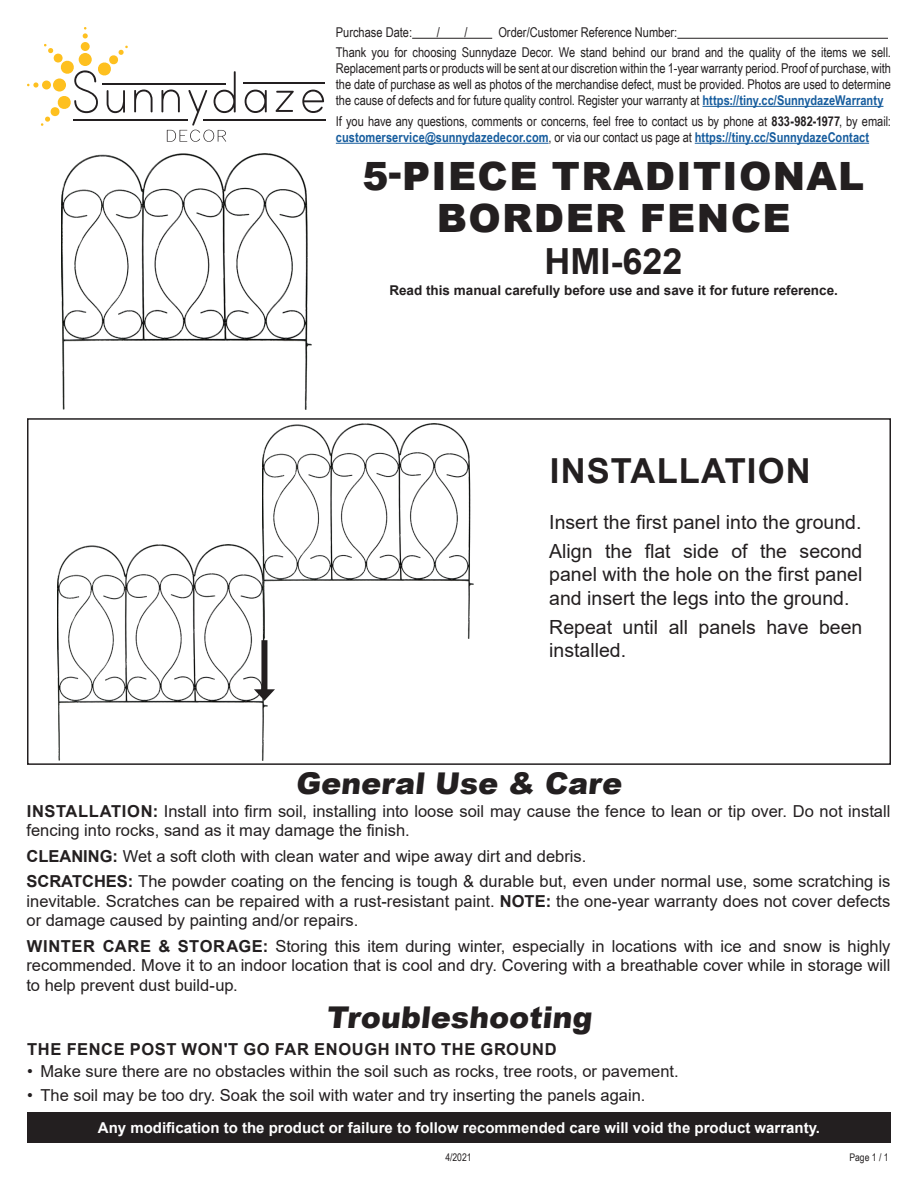
<style>
.page{position:relative;width:918px;height:1188px;background:#fff}
.page>*{position:absolute;margin:0;border:0;box-sizing:border-box;transform-origin:0 0}
.t1{font:900 39px/42px "Arial";letter-spacing:.035em;color:#231f20;text-align:center}
.t2{font:700 36px "Arial";color:#231f20}
.t3{font:700 34.5px "Arial";letter-spacing:.035em;color:#231f20}
.t4{font:900 30px "Arial";color:#231f20}
.t5{font:19.5px/23.4px "Arial";color:#231f20}
.t6{font:16.5px/19.8px "Arial";color:#231f20}
.t7{font:700 16.5px "Arial";letter-spacing:.035em;color:#231f20}
.t8{font:700 15px "Arial";color:#fff}
.t9{font:13.5px/15.9px "Arial Narrow";color:#231f20;text-align:justify}
.t10{font:700 13.5px "Arial";color:#231f20}
.t11{font:10.5px "Arial Narrow";color:#231f20}
.s1{font-weight:700;color:#175d9e}
.s2{font-weight:700}
</style>
<div class="page">
<img style="left:62px;top:153px;width:250px;height:257px">
<div style="left:27px;top:1112px;width:864px;height:31px;background:#231f20"></div>
<div style="left:27px;top:418px;width:864px;height:347px;border:2px solid #231f20"></div>
<img style="left:57px;top:545px;width:210px;height:215px">
<div style="left:261px;top:640px;width:6px;height:53px;background:#231f20"></div>
<svg style="left:254px;top:689px;width:21px;height:12px"></svg>
<img style="left:263px;top:423px;width:210px;height:215px">
<svg style="left:134px;top:90px;width:19px;height:22px"></svg>
<svg style="left:245px;top:90px;width:22px;height:23px"></svg>
<svg style="left:276px;top:91px;width:18px;height:21px"></svg>
<svg style="left:302px;top:90px;width:22px;height:23px"></svg>
<svg style="left:81px;top:42px;width:9px;height:9px"></svg>
<svg style="left:83px;top:27px;width:5px;height:11px"></svg>
<svg style="left:27px;top:44px;width:101px;height:82px"></svg>
<hr style="left:244px;top:83px;width:81px;height:1px;background:#231f20">
<hr style="left:102px;top:83px;width:124px;height:1px;background:#231f20">
<hr style="left:73px;top:119px;width:115px;height:1px;background:#231f20">
<hr style="left:203px;top:119px;width:122px;height:1px;background:#231f20">
<svg style="left:161px;top:71px;width:75px;height:71px"></svg>
<hr style="left:702px;top:106px;width:182px;height:1px;background:#175d9e">
<hr style="left:336px;top:143px;width:213px;height:1px;background:#175d9e">
<hr style="left:695px;top:143px;width:174px;height:1px;background:#175d9e">
<hr style="left:412px;top:38px;width:80px;height:1px;background:#231f20">
<hr style="left:677px;top:38px;width:211px;height:1px;background:#231f20">
<p class="t9" style="left:336px;top:24px;width:78px">Purchase Date:</p>
<p class="t9" style="left:437px;top:24px;width:5px">/</p>
<p class="t9" style="left:465px;top:24px;width:5px">/</p>
<p class="t9" style="left:498px;top:24px;width:181px">Order/Customer Reference Number:</p>
<p class="t9" style="left:336px;top:44px;width:557px">Thank you for choosing Sunnydaze Decor. We stand behind our brand and the quality of the items we sell.<br>Replacement parts or products will be sent at our discretion within the 1-year warranty period. Proof of purchase, with the date of purchase as well as photos of the merchandise defect, must be provided. Photos are used to determine the cause of defects and for future quality control. Register your warranty at <span class="s1">https://tiny.cc/SunnydazeWarranty</span></p>
<p class="t9" style="left:336px;top:112px;width:557px">If you have any questions, comments or concerns, feel free to contact us by phone at <span class="s2">833-982-1977</span>, by email: <span class="s1">customerservice@sunnydazedecor.com</span>, or via our contact us page at <span class="s1">https://tiny.cc/SunnydazeContact</span></p>
<h1 class="t1" style="left:362px;top:154px;width:503px">5-PIECE TRADITIONAL<br>BORDER FENCE</h1>
<h2 class="t2" style="left:545px;top:236px;width:140px">HMI-622</h2>
<p class="t10" style="left:389px;top:281px;width:450px">Read this manual carefully before use and save it for future reference.</p>
<h3 class="t3" style="left:550px;top:446px;width:262px">INSTALLATION</h3>
<p class="t5" style="left:549px;top:508px;width:315px;line-height:28.8px">Insert the first panel into the ground.<br>Align the flat side of the second</p>
<p class="t5" style="left:549px;top:563px;width:315px">panel with the hole on the first panel and insert the legs into the ground.</p>
<p class="t5" style="left:549px;top:615px;width:315px">Repeat until all panels have been installed.</p>
<h3 class="t4" style="left:295px;top:762px;width:332px">General Use &amp; Care</h3>
<p class="t6" style="left:26px;top:801px;width:865px"><span class="s2">INSTALLATION:</span> Install into firm soil, installing into loose soil may cause the fence to lean or tip over. Do not install fencing into rocks, sand as it may damage the finish.</p>
<p class="t6" style="left:26px;top:843px;width:865px;line-height:25.2px"><span class="s2">CLEANING:</span> Wet a soft cloth with clean water and wipe away dirt and debris.<br><span class="s2">SCRATCHES:</span> The powder coating on the fencing is tough &amp; durable but, even under normal use, some scratching is</p>
<p class="t6" style="left:26px;top:891px;width:865px">inevitable. Scratches can be repaired with a rust-resistant paint. <span class="s2">NOTE:</span> the one-year warranty does not cover defects or damage caused by painting and/or repairs.</p>
<p class="t6" style="left:26px;top:936px;width:866px;text-align:justify"><span class="s2">WINTER CARE &amp; STORAGE:</span> Storing this item during winter, especially in locations with ice and snow is highly recommended. Move it to an indoor location that is cool and dry. Covering with a breathable cover while in storage will to help prevent dust build-up.</p>
<h3 class="t4" style="left:326px;top:995px;width:272px">Troubleshooting</h3>
<p class="t7" style="left:27px;top:1037px;width:531px">THE FENCE POST WON'T GO FAR ENOUGH INTO THE GROUND</p>
<p class="t6" style="left:27px;top:1061px;width:653px">• Make sure there are no obstacles within the soil such as rocks, tree roots, or pavement.</p>
<p class="t6" style="left:27px;top:1086px;width:620px">• The soil may be too dry. Soak the soil with water and try inserting the panels again.</p>
<p class="t8" style="left:98px;top:1117px;width:724px">Any modification to the product or failure to follow recommended care will void the product warranty.</p>
<p class="t11" style="left:445px;top:1150px;width:28px">4/2021</p>
<p class="t11" style="left:849px;top:1150px;width:41px">Page 1 / 1</p>
</div>
